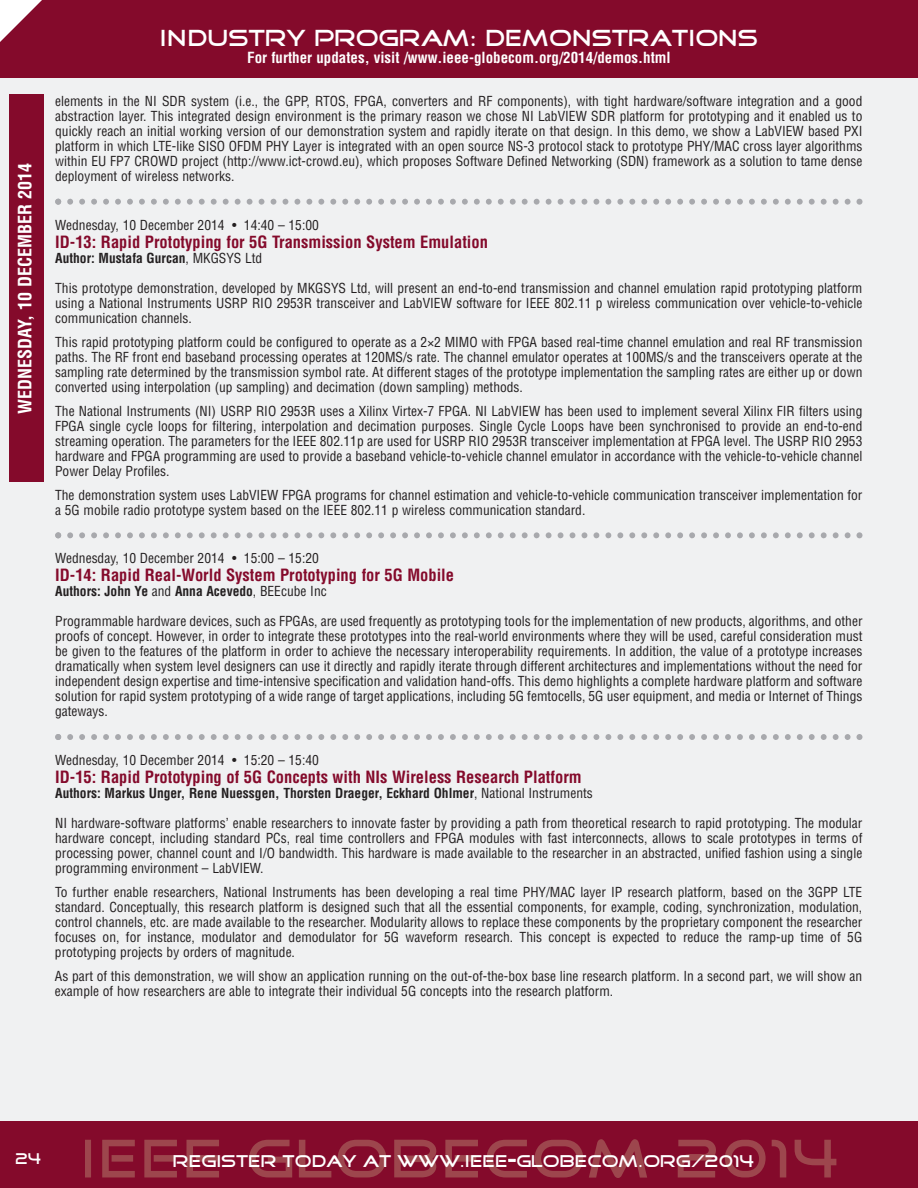
<style>
.page{position:relative;width:918px;height:1188px;background:#fff}
.page>*{position:absolute;margin:0;border:0;box-sizing:border-box;transform-origin:0 0}
.t1{font:22.5px "Good Times";color:#fff}
.t2{font:700 condensed 18px "Helvetica";color:#fff}
.t3{font:700 condensed 16.5px "Helvetica";color:#840a2b}
.t4{font:16.5px "Good Times";color:#fff}
.t5{font:700 condensed 15px "Helvetica";color:#fff}
.t6{font:15px "Good Times";color:#fff}
.t7{font:condensed 13.5px/15px "Helvetica";color:#231f20;text-align:justify}
.t8{font:700 condensed 13.5px "Helvetica";color:#231f20}
.s1{font-weight:400}
</style>
<div class="page">
<div style="left:0;top:72px;width:918px;height:1062px;background:#f0f1f2"></div>
<div style="left:0;top:1122px;width:918px;height:66px;background:#840a2b"></div>
<div style="left:0;top:0;width:918px;height:78px;background:#840a2b"></div>
<svg style="left:85px;top:1139px;width:681px;height:39px"></svg>
<svg style="left:0;top:0;width:42px;height:42px"></svg>
<svg style="left:55px;top:199px;width:808px;height:6px"></svg>
<svg style="left:55px;top:532px;width:808px;height:6px"></svg>
<svg style="left:55px;top:734px;width:808px;height:6px"></svg>
<div style="left:9px;top:94px;width:34px;height:388px;background:#840a2b"></div>
<h2 class="t2" style="left:15px;top:414px;width:252px;rotate:-90deg">WEDNESDAY, 10 DECEMBER 2014</h2>
<h1 class="t1" style="left:160px;top:28px;width:600px">INDUSTRY PROGRAM: DEMONSTRATIONS</h1>
<p class="t5" style="left:247px;top:49px;width:425px">For further updates, visit /www.ieee-globecom.org/2014/demos.html</p>
<p class="t7" style="left:55px;top:94px;width:809px">elements in the NI SDR system (i.e., the GPP, RTOS, FPGA, converters and RF components), with tight hardware/software integration and a good abstraction layer. This integrated design environment is the primary reason we chose NI LabVIEW SDR platform for prototyping and it enabled us to quickly reach an initial working version of our demonstration system and rapidly iterate on that design. In this demo, we show a LabVIEW based PXI platform in which LTE-like SISO OFDM PHY Layer is integrated with an open source NS-3 protocol stack to prototype PHY/MAC cross layer algorithms within EU FP7 CROWD project (http://www.ict-crowd.eu), which proposes Software Defined Networking (SDN) framework as a solution to tame dense deployment of wireless networks.</p>
<p class="t7" style="left:55px;top:218px;width:265px">Wednesday, 10 December 2014 • 14:40 – 15:00</p>
<p class="t3" style="left:55px;top:232px;width:434px">ID-13: Rapid Prototyping for 5G Transmission System Emulation</p>
<p class="t8" style="left:55px;top:250px;width:209px">Author: Mustafa Gurcan<span class="s1">, MKGSYS Ltd</span></p>
<p class="t7" style="left:55px;top:281px;width:809px">This prototype demonstration, developed by MKGSYS Ltd, will present an end-to-end transmission and channel emulation rapid prototyping platform using a National Instruments USRP RIO 2953R transceiver and LabVIEW software for IEEE 802.11 p wireless communication over vehicle-to-vehicle communication channels.</p>
<p class="t7" style="left:55px;top:335px;width:809px">This rapid prototyping platform could be configured to operate as a 2×2 MIMO with FPGA based real-time channel emulation and real RF transmission paths. The RF front end baseband processing operates at 120MS/s rate. The channel emulator operates at 100MS/s and the transceivers operate at the sampling rate determined by the transmission symbol rate. At different stages of the prototype implementation the sampling rates are either up or down converted using interpolation (up sampling) and decimation (down sampling) methods.</p>
<p class="t7" style="left:55px;top:404px;width:809px">The National Instruments (NI) USRP RIO 2953R uses a Xilinx Virtex-7 FPGA. NI LabVIEW has been used to implement several Xilinx FIR filters using FPGA single cycle loops for filtering, interpolation and decimation purposes. Single Cycle Loops have been synchronised to provide an end-to-end streaming operation. The parameters for the IEEE 802.11p are used for USRP RIO 2953R transceiver implementation at FPGA level. The USRP RIO 2953 hardware and FPGA programming are used to provide a baseband vehicle-to-vehicle channel emulator in accordance with the vehicle-to-vehicle channel Power Delay Profiles.</p>
<p class="t7" style="left:55px;top:488px;width:809px">The demonstration system uses LabVIEW FPGA programs for channel estimation and vehicle-to-vehicle communication transceiver implementation for a 5G mobile radio prototype system based on the IEEE 802.11 p wireless communication standard.</p>
<p class="t7" style="left:55px;top:551px;width:265px">Wednesday, 10 December 2014 • 15:00 – 15:20</p>
<p class="t3" style="left:55px;top:566px;width:400px">ID-14: Rapid Real-World System Prototyping for 5G Mobile</p>
<p class="t8" style="left:55px;top:584px;width:273px">Authors: John Ye <span class="s1">and</span> Anna Acevedo<span class="s1">, BEEcube Inc</span></p>
<p class="t7" style="left:55px;top:614px;width:809px">Programmable hardware devices, such as FPGAs, are used frequently as prototyping tools for the implementation of new products, algorithms, and other proofs of concept. However, in order to integrate these prototypes into the real-world environments where they will be used, careful consideration must be given to the features of the platform in order to achieve the necessary interoperability requirements. In addition, the value of a prototype increases dramatically when system level designers can use it directly and rapidly iterate through different architectures and implementations without the need for independent design expertise and time-intensive specification and validation hand-offs. This demo highlights a complete hardware platform and software solution for rapid system prototyping of a wide range of target applications, including 5G femtocells, 5G user equipment, and media or Internet of Things gateways.</p>
<p class="t7" style="left:55px;top:753px;width:265px">Wednesday, 10 December 2014 • 15:20 – 15:40</p>
<p class="t3" style="left:55px;top:768px;width:528px">ID-15: Rapid Prototyping of 5G Concepts with NIs Wireless Research Platform</p>
<p class="t8" style="left:55px;top:786px;width:539px">Authors: Markus Unger, Rene Nuessgen, Thorsten Draeger, Eckhard Ohlmer<span class="s1">, National Instruments</span></p>
<p class="t7" style="left:55px;top:816px;width:809px">NI hardware-software platforms’ enable researchers to innovate faster by providing a path from theoretical research to rapid prototyping. The modular hardware concept, including standard PCs, real time controllers and FPGA modules with fast interconnects, allows to scale prototypes in terms of processing power, channel count and I/O bandwidth. This hardware is made available to the researcher in an abstracted, unified fashion using a single programming environment – LabVIEW.</p>
<p class="t7" style="left:55px;top:885px;width:809px">To further enable researchers, National Instruments has been developing a real time PHY/MAC layer IP research platform, based on the 3GPP LTE standard. Conceptually, this research platform is designed such that all the essential components, for example, coding, synchronization, modulation, control channels, etc. are made available to the researcher. Modularity allows to replace these components by the proprietary component the researcher focuses on, for instance, modulator and demodulator for 5G waveform research. This concept is expected to reduce the ramp-up time of 5G prototyping projects by orders of magnitude.</p>
<p class="t7" style="left:55px;top:969px;width:809px">As part of this demonstration, we will show an application running on the out-of-the-box base line research platform. In a second part, we will show an example of how researchers are able to integrate their individual 5G concepts into the research platform.</p>
<p class="t6" style="left:15px;top:1152px;width:28px">24</p>
<p class="t4" style="left:173px;top:1153px;width:583px">REGISTER TODAY AT WWW.IEEE-GLOBECOM.ORG/2014</p>
</div>
